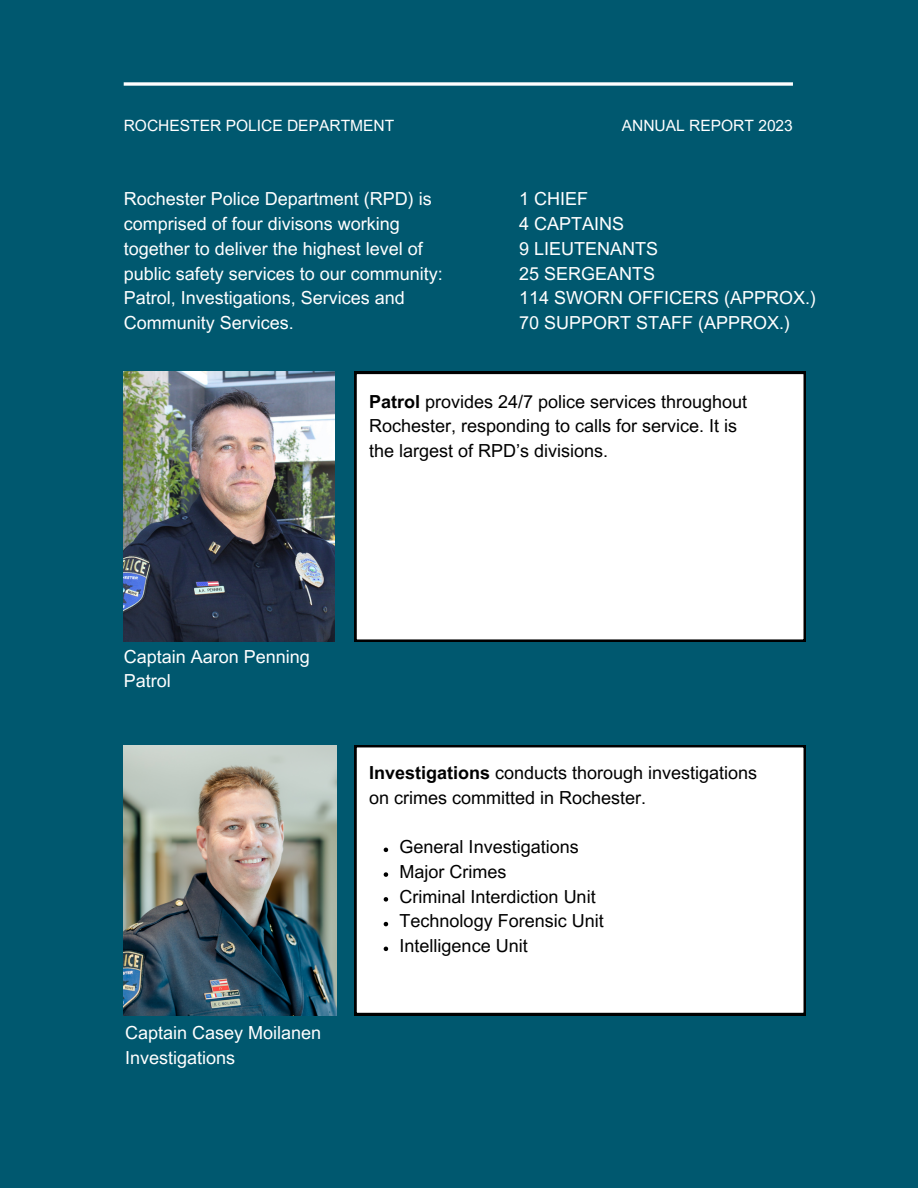
<style>
.page{position:relative;width:918px;height:1188px;background:#00586f}
.page>*{position:absolute;margin:0;border:0;box-sizing:border-box;transform-origin:0 0}
.t1{font:18px/24.8px "Arial MT Pro";color:#fff}
.t2{font:18px/24.8px "Arial MT Pro";color:#000}
.t3{font:15.6px "Arial MT Pro";color:#fff}
.s1{font-weight:700}
</style>
<div class="page">
<svg style="left:124px;top:82px;width:669px;height:4px;background:#d7e4e8"></svg>
<img style="left:124px;top:745px;width:212px;height:270px">
<img style="left:124px;top:372px;width:210px;height:270px">
<div style="left:355px;top:372px;width:451px;height:270px;background:#fff"></div>
<div style="left:355px;top:745px;width:451px;height:270px;background:#fff"></div>
<svg style="left:384px;top:848px;width:4px;height:4px"></svg>
<svg style="left:384px;top:872px;width:4px;height:5px"></svg>
<svg style="left:384px;top:897px;width:4px;height:5px"></svg>
<svg style="left:384px;top:922px;width:4px;height:4px"></svg>
<svg style="left:384px;top:947px;width:4px;height:4px"></svg>
<h1 class="t3" style="left:124px;top:120px;width:272px">ROCHESTER POLICE DEPARTMENT</h1>
<p class="t3" style="left:622px;top:120px;width:173px">ANNUAL REPORT 2023</p>
<h2 class="t1" style="left:124px;top:189px;width:321px">Rochester Police Department (RPD) is comprised of four divisons working together to deliver the highest level of public safety services to our community:<br>Patrol, Investigations, Services and Community Services.</h2>
<h2 class="t1" style="left:519px;top:189px;width:299px">1 CHIEF<br>4 CAPTAINS<br>9 LIEUTENANTS<br>25 SERGEANTS<br>114 SWORN OFFICERS (APPROX.)<br>70 SUPPORT STAFF (APPROX.)</h2>
<h2 class="t2" style="left:369px;top:391px;width:380px"><span class="s1">Patrol</span> provides 24/7 police services throughout<br>Rochester, responding to calls for service. It is the largest of RPD’s divisions.</h2>
<p class="t1" style="left:124px;top:646px;width:188px">Captain Aaron Penning<br>Patrol</p>
<h2 class="t1" style="left:125px;top:1023px;width:198px">Captain Casey Moilanen<br>Investigations</h2>
<h2 class="t2" style="left:369px;top:763px;width:390px"><span class="s1">Investigations</span> conducts thorough investigations on crimes committed in Rochester.</h2>
<p class="t2" style="left:400px;top:837px;width:181px">General Investigations</p>
<p class="t2" style="left:400px;top:862px;width:108px">Major Crimes</p>
<p class="t2" style="left:400px;top:886px;width:198px">Criminal Interdiction Unit</p>
<p class="t2" style="left:400px;top:911px;width:206px">Technology Forensic Unit</p>
<p class="t2" style="left:400px;top:936px;width:130px">Intelligence Unit</p>
</div>
